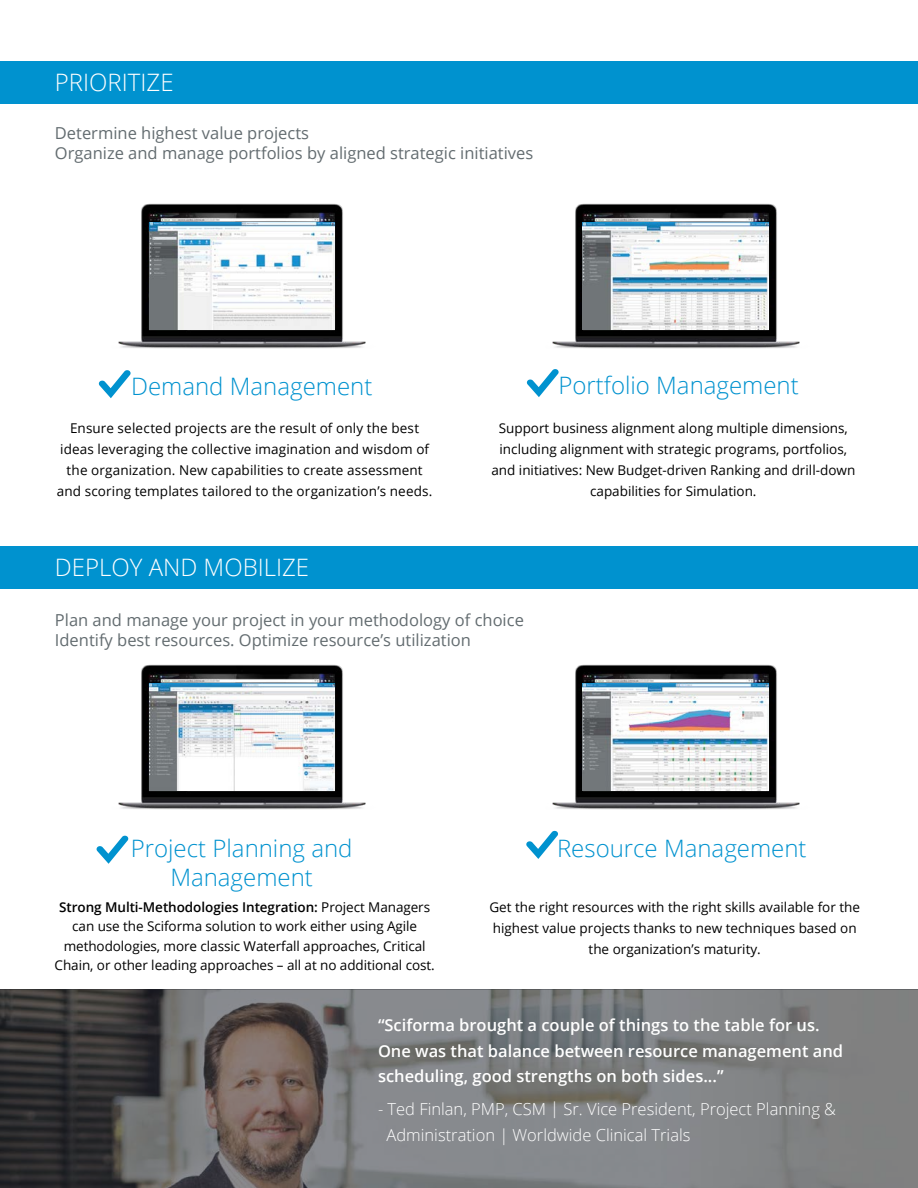
<style>
.page{position:relative;width:918px;height:1188px;background:#fff}
.page>*{position:absolute;margin:0;border:0;box-sizing:border-box;transform-origin:0 0}
.t1{font:300 24px/28.8px "Open Sans";color:#0092cf;text-align:center}
.t2{font:300 24px "Open Sans";color:#fff}
.t3{font:16.5px "Open Sans";color:#636c70}
.t4{font:600 16.5px/25.5px "Open Sans";color:#fff}
.t5{font:300 16.5px "Open Sans";color:#fff}
.t6{font:13.5px/21px "Open Sans";color:#000;text-align:center}
.s1{font-weight:600}
</style>
<div class="page">
<img style="left:0;top:989px;width:918px;height:199px">
<img style="left:118px;top:203px;width:248px;height:146px">
<img style="left:149px;top:222px;width:185px;height:107px">
<svg style="left:98px;top:370px;width:33px;height:28px"></svg>
<svg style="left:96px;top:835px;width:33px;height:29px"></svg>
<svg style="left:526px;top:369px;width:33px;height:28px"></svg>
<svg style="left:526px;top:830px;width:32px;height:29px"></svg>
<div style="left:0;top:62px;width:918px;height:42px;background:#0092cf"></div>
<div style="left:0;top:546px;width:918px;height:43px;background:#0092cf"></div>
<hr style="left:917px;top:62px;width:1px;height:42px;background:#0072bc">
<hr style="left:917px;top:546px;width:1px;height:43px;background:#0072bc">
<img style="left:552px;top:203px;width:248px;height:146px">
<img style="left:583px;top:222px;width:185px;height:107px">
<img style="left:118px;top:664px;width:248px;height:146px">
<img style="left:149px;top:683px;width:185px;height:107px">
<img style="left:552px;top:664px;width:248px;height:146px">
<img style="left:583px;top:684px;width:185px;height:106px">
<p class="t2" style="left:55px;top:66px;width:120px">PRIORITIZE</p>
<p class="t3" style="left:55px;top:122px;width:256px">Determine highest value projects</p>
<p class="t3" style="left:55px;top:141px;width:480px">Organize and manage portfolios by aligned strategic initiatives</p>
<p class="t1" style="left:131px;top:371px;width:243px">Demand Management</p>
<p class="t6" style="left:57px;top:417px;width:377px">Ensure selected projects are the result of only the best ideas leveraging the collective imagination and wisdom of the organization. New capabilities to create assessment and scoring templates tailored to the organization’s needs.</p>
<p class="t2" style="left:55px;top:550px;width:256px">DEPLOY AND MOBILIZE</p>
<p class="t1" style="left:558px;top:370px;width:242px">Portfolio Management</p>
<p class="t6" style="left:491px;top:417px;width:365px">Support business alignment along multiple dimensions, including alignment with strategic programs, portfolios, and initiatives: New Budget-driven Ranking and drill-down capabilities for Simulation.</p>
<p class="t3" style="left:55px;top:609px;width:470px">Plan and manage your project in your methodology of choice</p>
<p class="t3" style="left:55px;top:629px;width:417px">Identify best resources. Optimize resource’s utilization</p>
<p class="t1" style="left:131px;top:833px;width:223px">Project Planning and<br>Management</p>
<p class="t1" style="left:557px;top:833px;width:251px">Resource Management</p>
<p class="t6" style="left:55px;top:897px;width:382px;line-height:19.5px"><span class="s1">Strong Multi-Methodologies Integration:</span> Project Managers can use the Sciforma solution to work either using Agile methodologies, more classic Waterfall approaches, Critical Chain, or other leading approaches – all at no additional cost.</p>
<p class="t6" style="left:489px;top:896px;width:372px">Get the right resources with the right skills available for the highest value projects thanks to new techniques based on the organization’s maturity.</p>
<p class="t4" style="left:378px;top:1012px;width:467px">“Sciforma brought a couple of things to the table for us.<br>One was that balance between resource management and scheduling, good strengths on both sides...”</p>
<p class="t5" style="left:378px;top:1098px;width:460px">- Ted Finlan, PMP, CSM | Sr. Vice President, Project Planning &amp;</p>
<p class="t5" style="left:387px;top:1123px;width:305px">Administration | Worldwide Clinical Trials</p>
</div>
